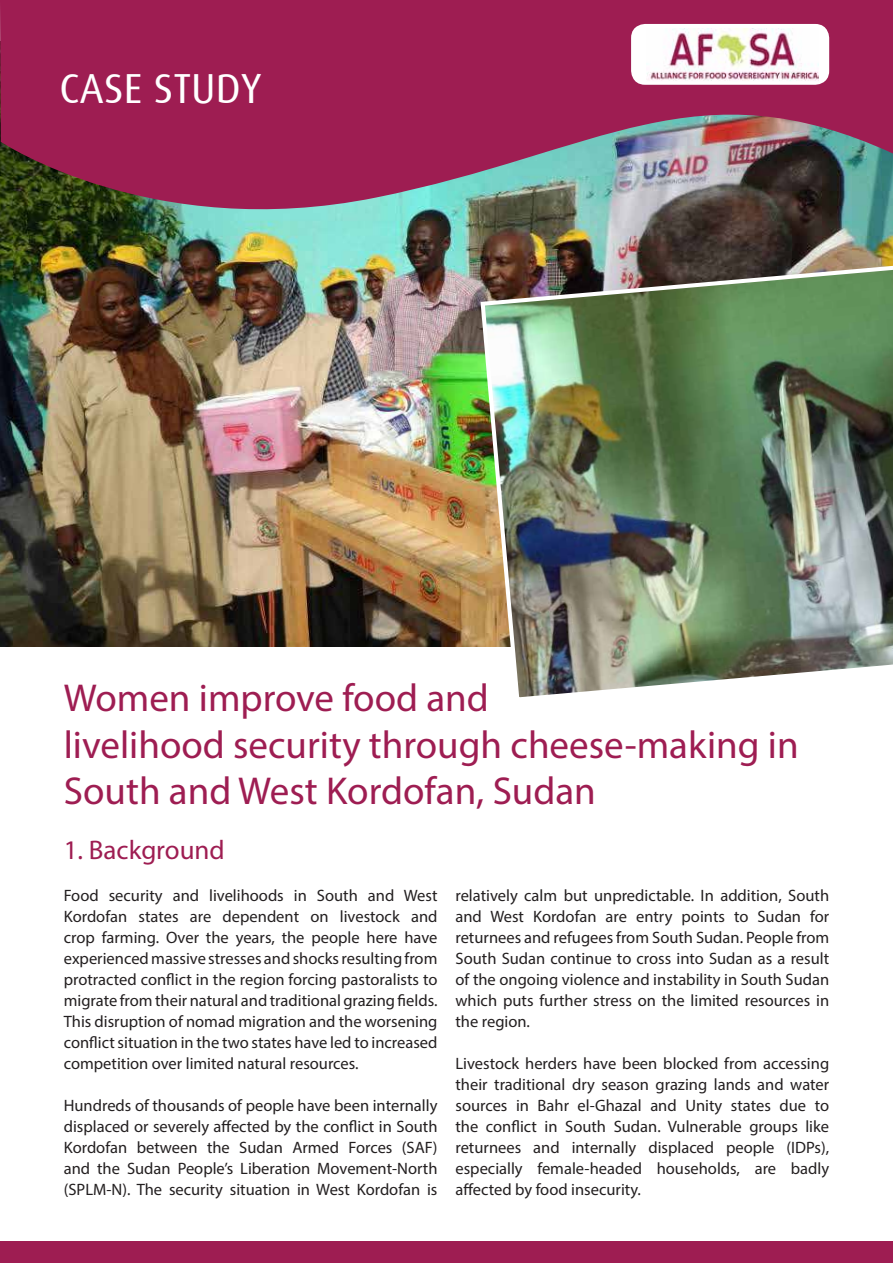
<style>
.page{position:relative;width:893px;height:1263px;background:#fff}
.page>*{position:absolute;margin:0;border:0;box-sizing:border-box;transform-origin:0 0}
.t1{font:42px "Dax";color:#fff}
.t2{font:39px/46.8px "Myriad Pro";color:#9e1d52}
.t3{font:27px "Myriad Pro";color:#9e1d52}
.t4{font:16.5px/21px "Myriad Pro";color:#231f20;text-align:justify}
</style>
<div class="page">
<img style="left:0;top:243px;width:893px;height:403px">
<img style="left:0;top:0;width:893px;height:243px">
<div style="left:631px;top:24px;width:198px;height:61px;background:#fff;border-radius:14px"></div>
<img style="left:647px;top:28px;width:172px;height:53px">
<div style="left:0;top:1242px;width:893px;height:21px;background:#9e1d52"></div>
<img style="left:478px;top:260px;width:415px;height:438px">
<h1 class="t1" style="left:60px;top:66px;width:204px">CASE STUDY</h1>
<h2 class="t2" style="left:64px;top:674px;width:736px">Women improve food and<br>livelihood security through cheese-making in<br>South and West Kordofan, Sudan</h2>
<h3 class="t3" style="left:64px;top:833px;width:162px">1. Background</h3>
<p class="t4" style="left:64px;top:885px;width:375px">Food security and livelihoods in South and West Kordofan states are dependent on livestock and crop farming. Over the years, the people here have experienced massive stresses and shocks resulting from protracted conflict in the region forcing pastoralists to migrate from their natural and traditional grazing fields.<br>This disruption of nomad migration and the worsening conflict situation in the two states have led to increased competition over limited natural resources.</p>
<p class="t4" style="left:64px;top:1095px;width:375px">Hundreds of thousands of people have been internally displaced or severely affected by the conflict in South Kordofan between the Sudan Armed Forces (SAF) and the Sudan People’s Liberation Movement-North (SPLM-N). The security situation in West Kordofan is</p>
<p class="t4" style="left:455px;top:885px;width:375px">relatively calm but unpredictable. In addition, South and West Kordofan are entry points to Sudan for returnees and refugees from South Sudan. People from South Sudan continue to cross into Sudan as a result of the ongoing violence and instability in South Sudan which puts further stress on the limited resources in the region.</p>
<p class="t4" style="left:455px;top:1053px;width:375px">Livestock herders have been blocked from accessing their traditional dry season grazing lands and water sources in Bahr el-Ghazal and Unity states due to the conflict in South Sudan. Vulnerable groups like returnees and internally displaced people (IDPs), especially female-headed households, are badly affected by food insecurity.</p>
</div>
